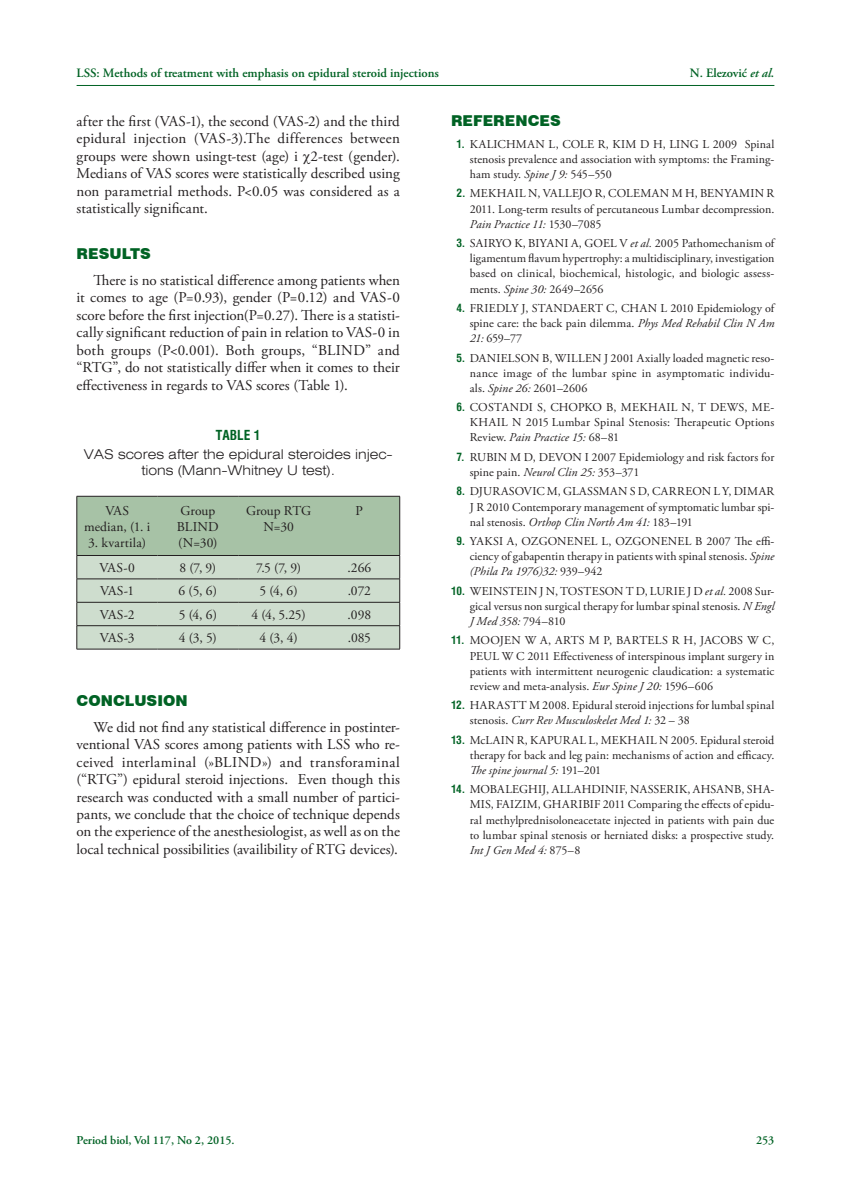
<style>
.page{position:relative;width:851px;height:1191px;background:#fff}
.page>*{position:absolute;margin:0;border:0;box-sizing:border-box;transform-origin:0 0}
.t1{font:15px/17.4px "Adobe Garamond Pro";letter-spacing:.005em;color:#231f20;text-align:justify}
.t2{font:900 15px "Swiss 721 BT";letter-spacing:.005em;color:#006224}
.t3{font:13.5px/16.2px "Adobe Garamond Pro";letter-spacing:.005em;color:#231f20;text-align:center}
.t4{font:300 expanded 13.5px/16.2px "Swiss 721 BT";color:#231f20;text-align:center}
.t5{font:700 condensed 13.5px "Swiss 721 BT";letter-spacing:.03em;color:#006224}
.t6{font:600 12.75px "Adobe Garamond Pro";color:#006224}
.t7{font:12px/15.1px "Adobe Garamond Pro";letter-spacing:.005em;color:#231f20;text-align:justify}
.t8{font:600 12px "Adobe Garamond Pro";color:#006224}
.s1{font-style:italic}
.s2{font-family:"Swiss 721 BT";font-weight:700;font-stretch:condensed;font-size:11.25px;color:#006224}
</style>
<div class="page">
<hr style="left:77px;top:85px;width:697px;height:1px;background:#006224">
<svg style="left:77px;top:497px;width:323px;height:152px;background:#bacdba"></svg>
<hr style="left:77px;top:649px;width:80px;height:1px;background:#231f20">
<hr style="left:157px;top:649px;width:81px;height:1px;background:#231f20">
<hr style="left:238px;top:649px;width:81px;height:1px;background:#231f20">
<hr style="left:319px;top:649px;width:81px;height:1px;background:#231f20">
<hr style="left:77px;top:496px;width:80px;height:1px;background:#231f20">
<hr style="left:77px;top:496px;width:1px;height:59px;background:#231f20">
<hr style="left:157px;top:496px;width:81px;height:1px;background:#231f20">
<hr style="left:238px;top:496px;width:81px;height:1px;background:#231f20">
<hr style="left:319px;top:496px;width:81px;height:1px;background:#231f20">
<hr style="left:399px;top:496px;width:1px;height:59px;background:#231f20">
<hr style="left:77px;top:555px;width:80px;height:1px;background:#231f20">
<hr style="left:157px;top:555px;width:81px;height:1px;background:#231f20">
<hr style="left:238px;top:555px;width:81px;height:1px;background:#231f20">
<hr style="left:319px;top:555px;width:81px;height:1px;background:#231f20">
<p class="t6" style="left:77px;top:65px;width:364px">LSS: Methods of treatment with emphasis on epidural steroid injections</p>
<p class="t6" style="left:689px;top:65px;width:86px">N. Elezović <span class="s1">et al.</span></p>
<p class="t1" style="left:77px;top:113px;width:325px">after the first (VAS-1), the second (VAS-2) and the third epidural injection (VAS-3).The differences between groups were shown usingt-test (age) i 2-test (gender).<br>Medians of VAS scores were statistically described using non parametrial methods. P&lt;0.05 was considered as a statistically significant.</p>
<p class="t2" style="left:77px;top:244px;width:76px">RESULTS</p>
<p class="t1" style="left:77px;top:272px;width:325px;text-indent:17px">There is no statistical difference among patients when it comes to age (P=0.93), gender (P=0.12) and VAS-0 score before the first injection(P=0.27). There is a statisti&shy;cally significant reduction of pain in relation to VAS-0 in both groups (P&lt;0.001). Both groups, “BLIND” and “RTG”, do not statistically differ when it comes to their effectiveness in regards to VAS scores (Table 1).</p>
<p class="t5" style="left:216px;top:427px;width:46px">Table 1</p>
<p class="t4" style="left:84px;top:446px;width:310px">VAS scores after the epidural steroides injec&shy;tions (Mann-Whitney U test).</p>
<p class="t3" style="left:84px;top:502px;width:67px">VAS median, (1. i</p>
<p class="t3" style="left:88px;top:535px;width:59px">3. kvartila)</p>
<p class="t3" style="left:177px;top:502px;width:43px;text-align:left">Group<br>BLIND (N=30)</p>
<p class="t3" style="left:246px;top:502px;width:67px">Group RTG<br>N=30</p>
<p class="t3" style="left:355px;top:502px;width:9px">P</p>
<p class="t3" style="left:99px;top:560px;width:37px">VAS-0</p>
<p class="t3" style="left:179px;top:560px;width:38px">8 (7, 9)</p>
<p class="t3" style="left:256px;top:560px;width:47px">7.5 (7, 9)</p>
<p class="t3" style="left:347px;top:560px;width:26px">.266</p>
<p class="t3" style="left:100px;top:583px;width:36px">VAS-1</p>
<p class="t3" style="left:179px;top:583px;width:40px">6 (5, 6)</p>
<p class="t3" style="left:259px;top:583px;width:40px">5 (4, 6)</p>
<p class="t3" style="left:347px;top:583px;width:25px">.072</p>
<p class="t3" style="left:100px;top:607px;width:36px">VAS-2</p>
<p class="t3" style="left:179px;top:607px;width:40px">5 (4, 6)</p>
<p class="t3" style="left:251px;top:607px;width:56px">4 (4, 5.25)</p>
<p class="t3" style="left:347px;top:607px;width:25px">.098</p>
<p class="t3" style="left:100px;top:630px;width:36px">VAS-3</p>
<p class="t3" style="left:179px;top:630px;width:40px">4 (3, 5)</p>
<p class="t3" style="left:259px;top:630px;width:40px">4 (3, 4)</p>
<p class="t3" style="left:348px;top:630px;width:25px">.085</p>
<p class="t2" style="left:77px;top:691px;width:113px">CONCLUSION</p>
<p class="t1" style="left:77px;top:718px;width:325px;text-indent:17px">We did not find any statistical difference in postinter&shy;ventional VAS scores among patients with LSS who re&shy;ceived interlaminal (»BLIND») and transforaminal (“RTG”) epidural steroid injections. Even though this research was conducted with a small number of partici&shy;pants, we conclude that the choice of technique depends on the experience of the anesthesiologist, as well as on the local technical possibilities (availibility of RTG devices).</p>
<p class="t2" style="left:451px;top:112px;width:111px">REFERENCES</p>
<p class="t7" style="left:469px;top:137px;width:306px;text-indent:-13px"><span class="s2">1.</span> KALICHMAN L, COLE R, KIM D H, LING L 2009 Spinal stenosis prevalence and association with symptoms: the Framing&shy;ham study. <span class="s1">Spine J 9:</span> 545–550</p>
<p class="t7" style="left:469px;top:186px;width:306px;text-indent:-13px"><span class="s2">2.</span> MEKHAIL N, VALLEJO R, COLEMAN M H, BENYAMIN R 2011. Long-term results of percutaneous Lumbar decompression.<br><span class="s1">Pain Practice 11:</span> 1530–7085</p>
<p class="t7" style="left:469px;top:236px;width:306px;text-indent:-13px"><span class="s2">3.</span> SAIRYO K, BIYANI A, GOEL V <span class="s1">et al.</span> 2005 Pathomechanism of ligamentum flavum hypertrophy: a multidisciplinary, investigation based on clinical, biochemical, histologic, and biologic assess&shy;ments. <span class="s1">Spine 30:</span> 2649–2656</p>
<p class="t7" style="left:469px;top:301px;width:306px;text-indent:-13px"><span class="s2">4.</span> FRIEDLY J, STANDAERT C, CHAN L 2010 Epidemiology of spine care: the back pain dilemma. <span class="s1">Phys Med Rehabil Clin N Am 21:</span> 659–77</p>
<p class="t7" style="left:469px;top:350px;width:306px;text-indent:-13px"><span class="s2">5.</span> DANIELSON B, WILLEN J 2001 Axially loaded magnetic reso&shy;nance image of the lumbar spine in asymptomatic individu&shy;als. <span class="s1">Spine 26:</span> 2601–2606</p>
<p class="t7" style="left:469px;top:400px;width:306px;text-indent:-13px"><span class="s2">6.</span> COSTANDI S, CHOPKO B, MEKHAIL N, T DEWS, ME-KHAIL N 2015 Lumbar Spinal Stenosis: Therapeutic Options Review. <span class="s1">Pain Practice 15:</span> 68–81</p>
<p class="t7" style="left:469px;top:450px;width:306px;text-indent:-13px"><span class="s2">7.</span> RUBIN M D, DEVON I 2007 Epidemiology and risk factors for spine pain. <span class="s1">Neurol Clin 25:</span> 353–371</p>
<p class="t7" style="left:469px;top:484px;width:306px;text-indent:-13px"><span class="s2">8.</span> DJURASOVIC M, GLASSMAN S D, CARREON L Y, DIMAR J R 2010 Contemporary management of symptomatic lumbar spi&shy;nal stenosis. <span class="s1">Orthop Clin North Am 41:</span> 183–191</p>
<p class="t7" style="left:469px;top:534px;width:306px;text-indent:-13px"><span class="s2">9.</span> YAKSI A, OZGONENEL L, OZGONENEL B 2007 The effi&shy;ciency of gabapentin therapy in patients with spinal stenosis. <span class="s1">Spine (Phila Pa 1976)32:</span> 939–942</p>
<p class="t7" style="left:469px;top:584px;width:306px;text-indent:-19px"><span class="s2">10.</span> WEINSTEIN J N, TOSTESON T D, LURIE J D <span class="s1">et al.</span> 2008 Sur&shy;gical versus non surgical therapy for lumbar spinal stenosis. <span class="s1">N Engl J Med 358:</span> 794–810</p>
<p class="t7" style="left:469px;top:633px;width:306px;text-indent:-19px"><span class="s2">11.</span> MOOJEN W A, ARTS M P, BARTELS R H, JACOBS W C, PEUL W C 2011 Effectiveness of interspinous implant surgery in patients with intermittent neurogenic claudication: a systematic review and meta-analysis. <span class="s1">Eur Spine J 20:</span> 1596–606</p>
<p class="t7" style="left:469px;top:698px;width:306px;text-indent:-19px"><span class="s2">12.</span> HARASTT M 2008. Epidural steroid injections for lumbal spinal stenosis. <span class="s1">Curr Rev Musculoskelet Med 1:</span> 32 – 38</p>
<p class="t7" style="left:469px;top:732px;width:306px;text-indent:-19px"><span class="s2">13.</span> McLAIN R, KAPURAL L, MEKHAIL N 2005. Epidural steroid therapy for back and leg pain: mechanisms of action and efficacy.<br><span class="s1">The spine journal 5:</span> 191–201</p>
<p class="t7" style="left:469px;top:782px;width:306px;text-indent:-19px"><span class="s2">14.</span> MOBALEGHIJ, ALLAHDINIF, NASSERIK, AHSANB, SHA-MIS, FAIZIM, GHARIBIF 2011 Comparing the effects of epidu&shy;ral methylprednisoloneacetate injected in patients with pain due to lumbar spinal stenosis or herniated disks: a prospective study.<br><span class="s1">Int J Gen Med 4:</span> 875–8</p>
<p class="t8" style="left:77px;top:1133px;width:159px">Period biol, Vol 117, No 2, 2015.</p>
<p class="t8" style="left:755px;top:1133px;width:20px">253</p>
</div>
